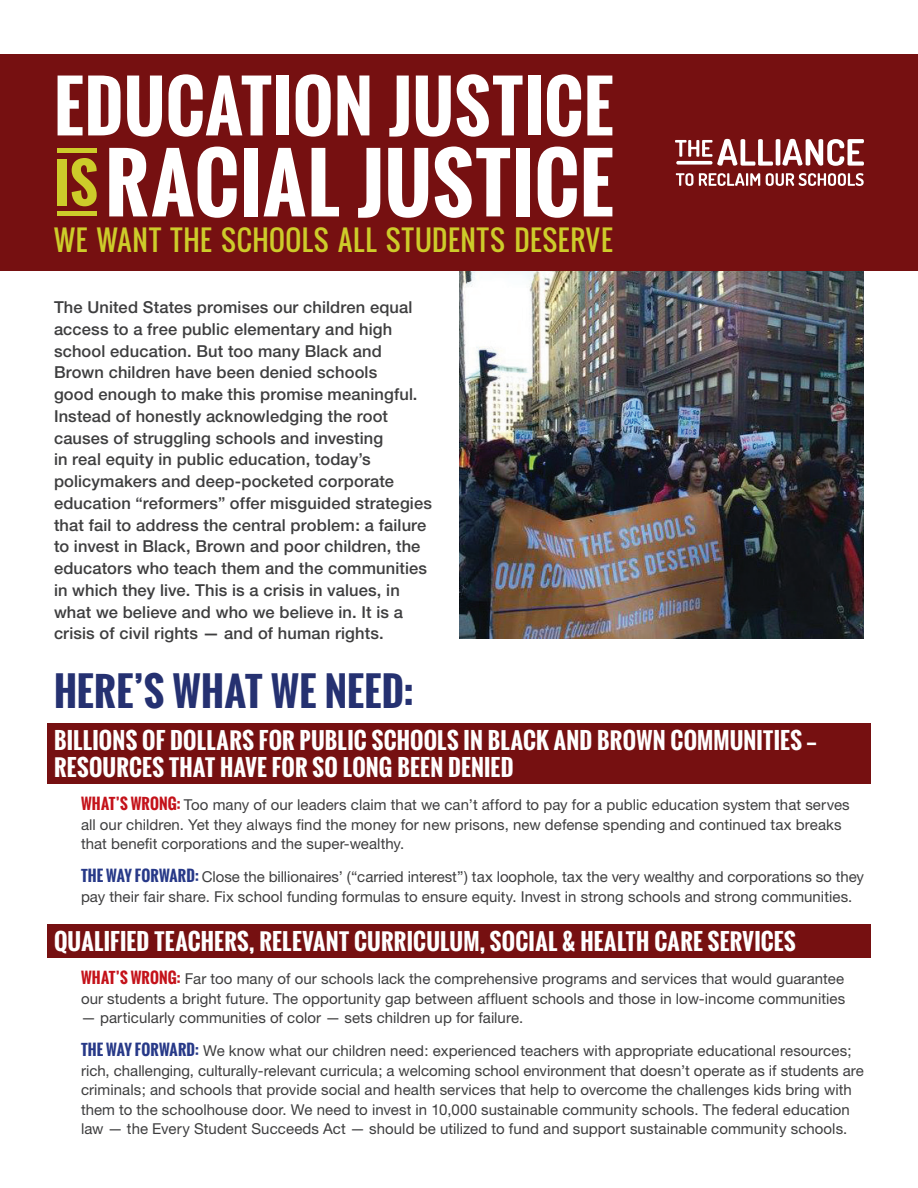
<style>
.page{position:relative;width:918px;height:1188px;background:#fff}
.page>*{position:absolute;margin:0;border:0;box-sizing:border-box;transform-origin:0 0}
.t1{font:700 78px "Oswald";letter-spacing:.015em;color:#fff}
.t2{font:700 68.1px "Oswald";letter-spacing:.01em;color:#fff}
.t3{font:700 52.8px "Oswald";color:#cdcc2a}
.t4{font:700 39px "Oswald";letter-spacing:.01em;color:#253171}
.t5{font:27.6px "Oswald";letter-spacing:.03em;color:#cdcc2a}
.t6{font:700 22.5px/27px "Oswald";letter-spacing:.015em;color:#fff}
.t7{font:500 16.5px/21.8px "Helvetica Neue";letter-spacing:.01em;color:#3e3e3f}
.t8{font:15px/19.5px "Helvetica Neue";letter-spacing:.005em;color:#3e3e3f}
.s1{font-family:"Oswald";font-weight:700;color:#c4121a}
.s2{font-family:"Oswald";font-weight:700;color:#273988}
</style>
<div class="page">
<div style="left:47px;top:724px;width:824px;height:60px;background:#761011"></div>
<div style="left:47px;top:924px;width:824px;height:33px;background:#761011"></div>
<img style="left:459px;top:270px;width:405px;height:368px">
<div style="left:0;top:54px;width:918px;height:216px;background:#761011"></div>
<svg style="left:675px;top:139px;width:189px;height:27px"></svg>
<svg style="left:676px;top:173px;width:17px;height:13px"></svg>
<svg style="left:699px;top:173px;width:61px;height:13px"></svg>
<svg style="left:766px;top:173px;width:98px;height:13px"></svg>
<svg style="left:676px;top:161px;width:37px;height:4px"></svg>
<div style="left:57px;top:148px;width:40px;height:5px;background:#cdcc2a"></div>
<hr style="left:57px;top:212px;width:40px;height:4px;background:#cdcc2a">
<h2 class="t2" style="left:54px;top:55px;width:561px">EDUCATION JUSTICE</h2>
<h1 class="t1" style="left:105px;top:124px;width:510px">RACIAL JUSTICE</h1>
<h3 class="t5" style="left:54px;top:220px;width:560px">WE WANT THE SCHOOLS ALL STUDENTS DESERVE</h3>
<h3 class="t3" style="left:55px;top:143px;width:45px">is</h3>
<p class="t7" style="left:54px;top:296px;width:379px">The United States promises our children equal access to a free public elementary and high school education. But too many Black and Brown children have been denied schools<br>good enough to make this promise meaningful.<br>Instead of honestly acknowledging the root causes of struggling schools and investing<br>in real equity in public education, today’s policymakers and deep-pocketed corporate education “reformers” offer misguided strategies that fail to address the central problem: a failure to invest in Black, Brown and poor children, the educators who teach them and the communities in which they live. This is a crisis in values, in what we believe and who we believe in. It is a crisis of civil rights — and of human rights.</p>
<h3 class="t4" style="left:54px;top:662px;width:361px">HERE’S WHAT WE NEED:</h3>
<h3 class="t6" style="left:54px;top:727px;width:764px">BILLIONS OF DOLLARS FOR PUBLIC SCHOOLS IN BLACK AND BROWN COMMUNITIES —<br>RESOURCES THAT HAVE FOR SO LONG BEEN DENIED</h3>
<p class="t8" style="left:81px;top:795px;width:770px"><span class="s1">WHAT’S WRONG:</span> Too many of our leaders claim that we can’t afford to pay for a public education system that serves all our children. Yet they always find the money for new prisons, new defense spending and continued tax breaks that benefit corporations and the super-wealthy.</p>
<p class="t8" style="left:81px;top:867px;width:785px"><span class="s2">THE WAY FORWARD:</span> Close the billionaires’ (“carried interest”) tax loophole, tax the very wealthy and corporations so they pay their fair share. Fix school funding formulas to ensure equity. Invest in strong schools and strong communities.</p>
<h3 class="t6" style="left:54px;top:928px;width:743px">QUALIFIED TEACHERS, RELEVANT CURRICULUM, SOCIAL &amp; HEALTH CARE SERVICES</h3>
<p class="t8" style="left:81px;top:969px;width:766px"><span class="s1">WHAT’S WRONG:</span> Far too many of our schools lack the comprehensive programs and services that would guarantee our students a bright future. The opportunity gap between affluent schools and those in low-income communities</p>
<p class="t8" style="left:81px;top:1008px;width:444px">— particularly communities of color — sets children up for failure.</p>
<p class="t8" style="left:81px;top:1041px;width:784px"><span class="s2">THE WAY FORWARD:</span> We know what our children need: experienced teachers with appropriate educational resources; rich, challenging, culturally-relevant curricula; a welcoming school environment that doesn’t operate as if students are criminals; and schools that provide social and health services that help to overcome the challenges kids bring with them to the schoolhouse door. We need to invest in 10,000 sustainable community schools. The federal education law — the Every Student Succeeds Act — should be utilized to fund and support sustainable community schools.</p>
</div>
